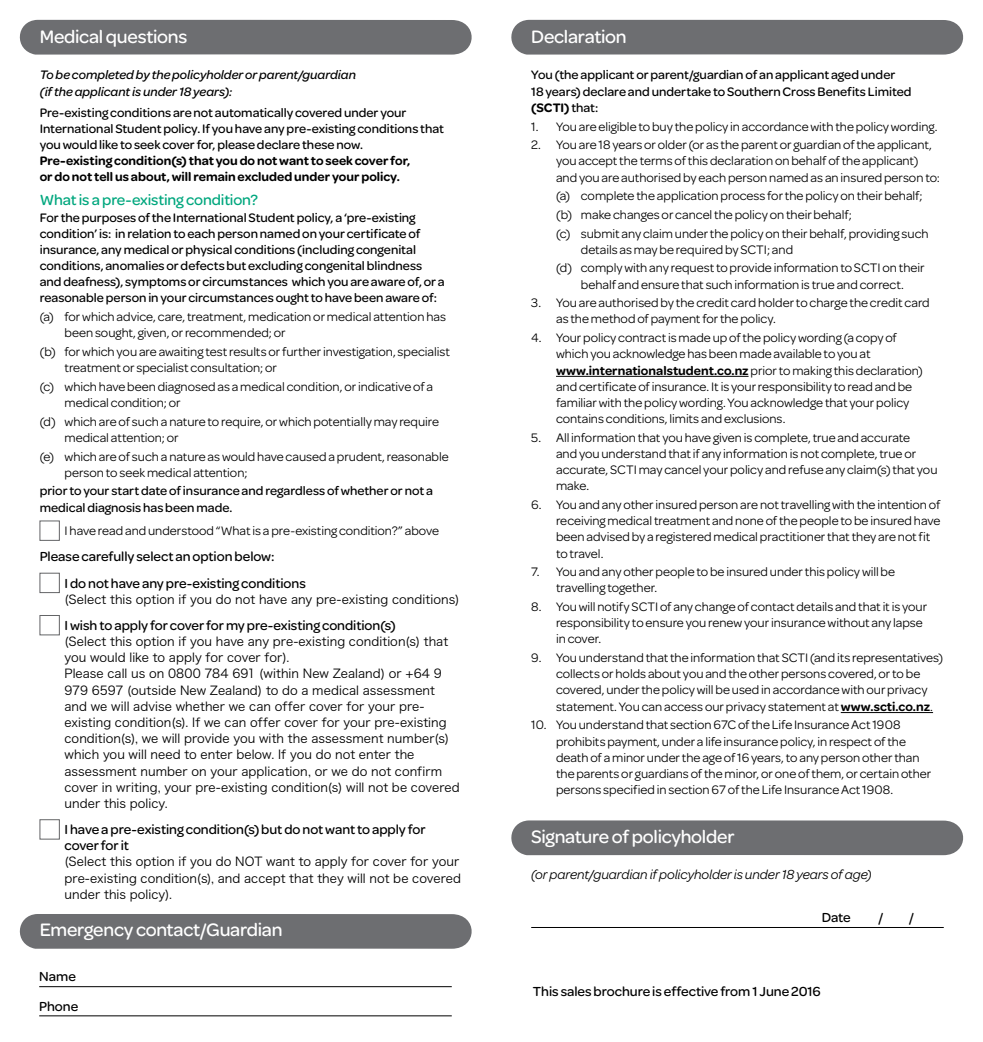
<style>
.page{position:relative;width:983px;height:1042px;background:#fff}
.page>*{position:absolute;margin:0;border:0;box-sizing:border-box;transform-origin:0 0}
.t1{font:500 19.25px "Omnes";letter-spacing:-.015em;color:#fff}
.t2{font:500 15.75px "Omnes";letter-spacing:-.01em;color:#00a77e}
.t3{font:500 14px/26.1px "Omnes";letter-spacing:-.005em;color:#000}
.t4{font:italic 14px "Omnes";letter-spacing:-.005em;color:#000}
.t5{font:13.12px/16.1px "Omnes";color:#000}
.t6{font:500 13.12px/16.1px "Omnes";color:#000}
.t7{font:600 13.12px/16.1px "Omnes";color:#000}
.t8{font:italic 500 13.12px/16.1px "Omnes";color:#000}
.t9{font:12.25px/16.1px "Hiragino Sans GB W3";letter-spacing:.005em;color:#000}
.s1{font-weight:600}
</style>
<div class="page">
<div style="left:19px;top:20px;width:453px;height:35px;background:#6d6e71"></div>
<div style="left:40px;top:573px;width:20px;height:20px;background:#fff;border:1px solid #636466"></div>
<div style="left:40px;top:615px;width:20px;height:20px;background:#fff;border:1px solid #636466"></div>
<div style="left:40px;top:819px;width:20px;height:20px;background:#fff;border:1px solid #636466"></div>
<hr style="left:556px;top:376px;width:192px;height:1px;background:#000">
<hr style="left:840px;top:712px;width:92px;height:1px;background:#000">
<div style="left:511px;top:820px;width:453px;height:35px;background:#6d6e71"></div>
<hr style="left:531px;top:927px;width:412px;height:1px;background:#000">
<div style="left:511px;top:20px;width:453px;height:35px;background:#6d6e71"></div>
<div style="left:19px;top:914px;width:453px;height:34px;background:#6d6e71"></div>
<hr style="left:39px;top:986px;width:412px;height:1px;background:#000">
<hr style="left:39px;top:1015px;width:412px;height:1px;background:#000">
<h1 class="t1" style="left:40px;top:26px;width:149px">Medical questions</h1>
<h1 class="t1" style="left:531px;top:26px;width:97px">Declaration</h1>
<p class="t8" style="left:40px;top:67px;width:318px">To be completed by the policyholder or parent/guardian (if the applicant is under 18 years):</p>
<p class="t6" style="left:40px;top:104px;width:405px">Pre-existing conditions are not automatically covered under your<br>International Student policy. If you have any pre-existing conditions that you would like to seek cover for, please declare these now.</p>
<p class="t7" style="left:40px;top:153px;width:372px">Pre-existing condition(s) that you do not want to seek cover for, or do not tell us about, will remain excluded under your policy.</p>
<p class="t2" style="left:40px;top:191px;width:220px">What is a pre-existing condition?</p>
<p class="t6" style="left:40px;top:209px;width:406px">For the purposes of the International Student policy, a ‘pre-existing condition’ is: in relation to each person named on your certificate of insurance, any medical or physical conditions (including congenital conditions, anomalies or defects but excluding congenital blindness and deafness), symptoms or circumstances which you are aware of, or a reasonable person in your circumstances ought to have been aware of:</p>
<p class="t5" style="left:64px;top:309px;width:383px;text-indent:-25px">(a) for which advice, care, treatment, medication or medical attention has been sought, given, or recommended; or</p>
<p class="t5" style="left:64px;top:344px;width:387px;text-indent:-25px">(b) for which you are awaiting test results or further investigation, specialist treatment or specialist consultation; or</p>
<p class="t5" style="left:64px;top:378px;width:370px;text-indent:-25px">(c) which have been diagnosed as a medical condition, or indicative of a medical condition; or</p>
<p class="t5" style="left:64px;top:413px;width:376px;text-indent:-25px">(d) which are of such a nature to require, or which potentially may require medical attention; or</p>
<p class="t5" style="left:64px;top:448px;width:385px;text-indent:-25px">(e) which are of such a nature as would have caused a prudent, reasonable person to seek medical attention;</p>
<p class="t6" style="left:40px;top:483px;width:394px">prior to your start date of insurance and regardless of whether or not a medical diagnosis has been made.</p>
<p class="t5" style="left:64px;top:523px;width:376px">I have read and understood “What is a pre-existing condition?” above</p>
<p class="t3" style="left:64px;top:544px;width:243px;text-indent:-25px">Please carefully select an option below:<br>I do not have any pre-existing conditions</p>
<p class="t9" style="left:64px;top:591px;width:396px">(Select this option if you do not have any pre-existing conditions)</p>
<p class="t3" style="left:64px;top:612px;width:332px">I wish to apply for cover for my pre-existing condition(s)</p>
<p class="t9" style="left:64px;top:633px;width:396px">(Select this option if you have any pre-existing condition(s) that you would like to apply for cover for).<br>Please call us on 0800 784 691 (within New Zealand) or +64 9<br>979 6597 (outside New Zealand) to do a medical assessment and we will advise whether we can offer cover for your pre&shy;existing condition(s). If we can offer cover for your pre-existing condition(s), we will provide you with the assessment number(s) which you will need to enter below. If you do not enter the assessment number on your application, or we do not confirm cover in writing, your pre-existing condition(s) will not be covered under this policy.</p>
<p class="t3" style="left:64px;top:821px;width:362px;line-height:16.1px">I have a pre-existing condition(s) but do not want to apply for cover for it</p>
<p class="t9" style="left:64px;top:853px;width:398px">(Select this option if you do NOT want to apply for cover for your pre-existing condition(s), and accept that they will not be covered under this policy).</p>
<h1 class="t1" style="left:40px;top:919px;width:244px">Emergency contact/Guardian</h1>
<p class="t3" style="left:39px;top:962px;width:41px;line-height:29.2px">Name<br>Phone</p>
<p class="t6" style="left:531px;top:67px;width:382px">You (the applicant or parent/guardian of an applicant aged under<br>18 years) declare and undertake to Southern Cross Benefits Limited <span class="s1">(SCTI)</span> that:</p>
<p class="t5" style="left:531px;top:118px;width:407px">1. You are eligible to buy the policy in accordance with the policy wording.</p>
<p class="t5" style="left:556px;top:137px;width:385px;text-indent:-25px">2. You are 18 years or older (or as the parent or guardian of the applicant, you accept the terms of this declaration on behalf of the applicant) and you are authorised by each person named as an insured person to:</p>
<p class="t5" style="left:556px;top:187px;width:374px;line-height:18.7px">(a) complete the application process for the policy on their behalf; (b) make changes or cancel the policy on their behalf;<br>(c) submit any claim under the policy on their behalf, providing such</p>
<p class="t5" style="left:556px;top:240px;width:370px;line-height:18.7px;text-indent:25px">details as may be required by SCTI; and<br>(d) comply with any request to provide information to SCTI on their</p>
<p class="t5" style="left:580px;top:276px;width:324px">behalf and ensure that such information is true and correct.</p>
<p class="t5" style="left:556px;top:295px;width:375px;text-indent:-25px">3. You are authorised by the credit card holder to charge the credit card as the method of payment for the policy.</p>
<p class="t5" style="left:556px;top:330px;width:368px;text-indent:-25px">4. Your policy contract is made up of the policy wording (a copy of which you acknowledge has been made available to you at <span class="s1">www.internationalstudent.co.nz</span> prior to making this declaration) and certificate of insurance. It is your responsibility to read and be familiar with the policy wording. You acknowledge that your policy contains conditions, limits and exclusions.</p>
<p class="t5" style="left:556px;top:429px;width:383px;text-indent:-25px">5. All information that you have given is complete, true and accurate<br>and you understand that if any information is not complete, true or accurate, SCTI may cancel your policy and refuse any claim(s) that you make.</p>
<p class="t5" style="left:556px;top:496px;width:386px;text-indent:-25px">6. You and any other insured person are not travelling with the intention of receiving medical treatment and none of the people to be insured have been advised by a registered medical practitioner that they are not fit to travel.</p>
<p class="t5" style="left:556px;top:564px;width:340px;text-indent:-25px">7. You and any other people to be insured under this policy will be travelling together.</p>
<p class="t5" style="left:556px;top:599px;width:372px;text-indent:-25px">8. You will notify SCTI of any change of contact details and that it is your responsibility to ensure you renew your insurance without any lapse in cover.</p>
<p class="t5" style="left:556px;top:650px;width:388px;text-indent:-25px">9. You understand that the information that SCTI (and its representatives) collects or holds about you and the other persons covered, or to be covered, under the policy will be used in accordance with our privacy statement. You can access our privacy statement at <span class="s1">www.scti.co.nz</span>.</p>
<p class="t5" style="left:556px;top:717px;width:376px;text-indent:-25px">10. You understand that section 67C of the Life Insurance Act 1908 prohibits payment, under a life insurance policy, in respect of the death of a minor under the age of 16 years, to any person other than the parents or guardians of the minor, or one of them, or certain other persons specified in section 67 of the Life Insurance Act 1908.</p>
<h1 class="t1" style="left:531px;top:826px;width:205px">Signature of policyholder</h1>
<p class="t4" style="left:531px;top:866px;width:342px">(or parent/guardian if policyholder is under 18 years of age)</p>
<p class="t3" style="left:821px;top:904px;width:30px">Date</p>
<p class="t3" style="left:878px;top:904px;width:6px">/</p>
<p class="t3" style="left:908px;top:904px;width:6px">/</p>
<p class="t3" style="left:533px;top:978px;width:289px">This sales brochure is effective from 1 June 2016</p>
</div>
